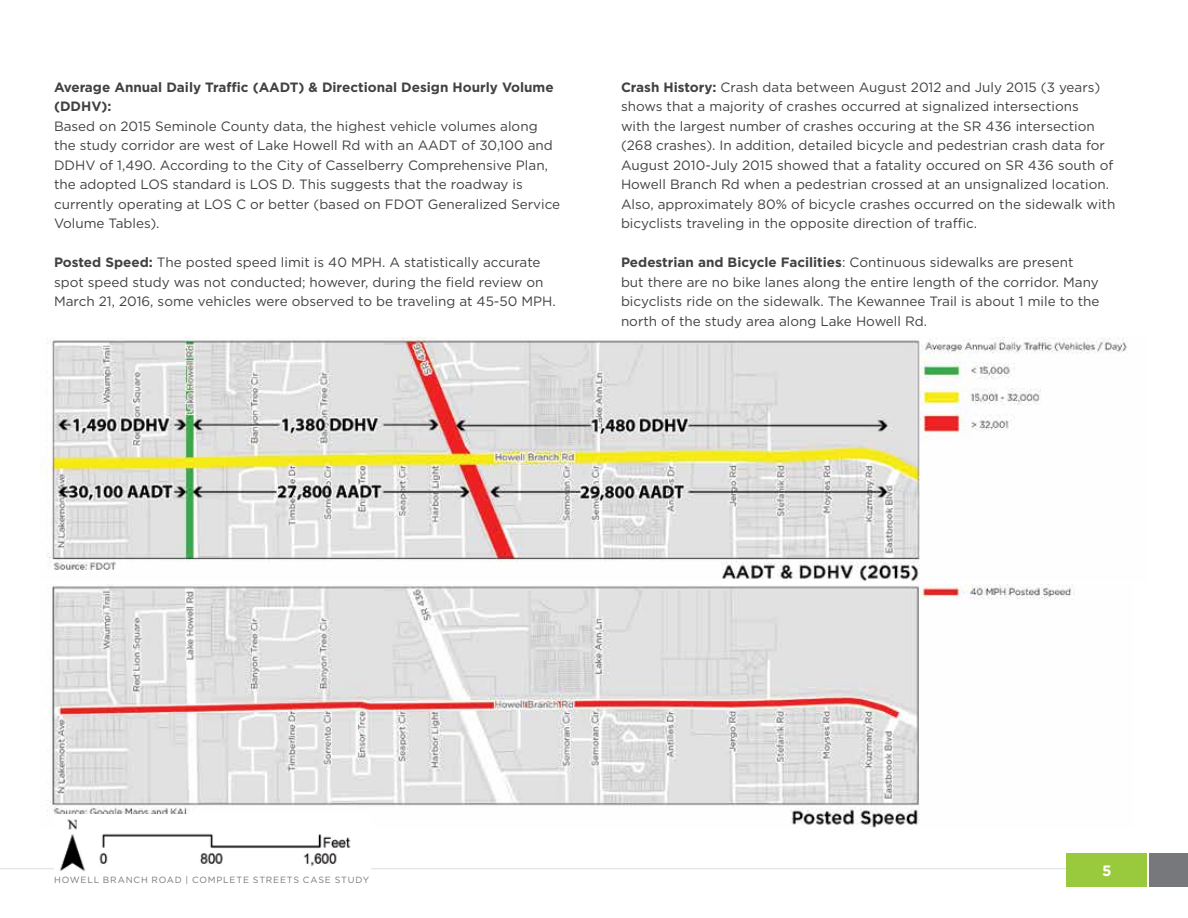
<style>
.page{position:relative;width:1188px;height:918px;background:#fff}
.page>*{position:absolute;margin:0;border:0;box-sizing:border-box;transform-origin:0 0}
.t1{font:700 15px "Gotham";color:#fff}
.t2{font:13.5px/19.5px "Gotham";color:#414042}
.t3{font:700 13.5px/19.5px "Gotham";color:#414042}
.t4{font:9px "Gotham";letter-spacing:.085em;color:#77787c}
.s1{font-weight:700}
</style>
<div class="page">
<hr style="left:0;top:868px;width:1074px;height:1px;background:#e6e7e8">
<div style="left:1066px;top:854px;width:82px;height:33px;background:#99c93d"></div>
<div style="left:1149px;top:854px;width:39px;height:33px;background:#77787c"></div>
<img style="left:43px;top:338px;width:1084px;height:244px">
<img style="left:47px;top:584px;width:1027px;height:244px">
<img style="left:54px;top:815px;width:317px;height:56px">
<p class="t3" style="left:54px;top:77px;width:501px">Average Annual Daily Traffic (AADT) &amp; Directional Design Hourly Volume (DDHV):</p>
<p class="t2" style="left:54px;top:116px;width:508px">Based on 2015 Seminole County data, the highest vehicle volumes along the study corridor are west of Lake Howell Rd with an AADT of 30,100 and DDHV of 1,490. According to the City of Casselberry Comprehensive Plan, the adopted LOS standard is LOS D. This suggests that the roadway is currently operating at LOS C or better (based on FDOT Generalized Service Volume Tables).</p>
<p class="t2" style="left:54px;top:252px;width:503px"><span class="s1">Posted Speed:</span> The posted speed limit is 40 MPH. A statistically accurate spot speed study was not conducted; however, during the field review on<br>March 21, 2016, some vehicles were observed to be traveling at 45-50 MPH.</p>
<p class="t2" style="left:621px;top:77px;width:496px"><span class="s1">Crash History:</span> Crash data between August 2012 and July 2015 (3 years) shows that a majority of crashes occurred at signalized intersections<br>with the largest number of crashes occuring at the SR 436 intersection (268 crashes). In addition, detailed bicycle and pedestrian crash data for August 2010-July 2015 showed that a fatality occured on SR 436 south of Howell Branch Rd when a pedestrian crossed at an unsignalized location.<br>Also, approximately 80% of bicycle crashes occurred on the sidewalk with bicyclists traveling in the opposite direction of traffic.</p>
<p class="t2" style="left:621px;top:252px;width:480px"><span class="s1">Pedestrian and Bicycle Facilities</span>: Continuous sidewalks are present but there are no bike lanes along the entire length of the corridor. Many bicyclists ride on the sidewalk. The Kewannee Trail is about 1 mile to the north of the study area along Lake Howell Rd.</p>
<p class="t4" style="left:54px;top:874px;width:317px">HOWELL BRANCH ROAD | COMPLETE STREETS CASE STUDY</p>
<p class="t1" style="left:1102px;top:861px;width:11px">5</p>
</div>
